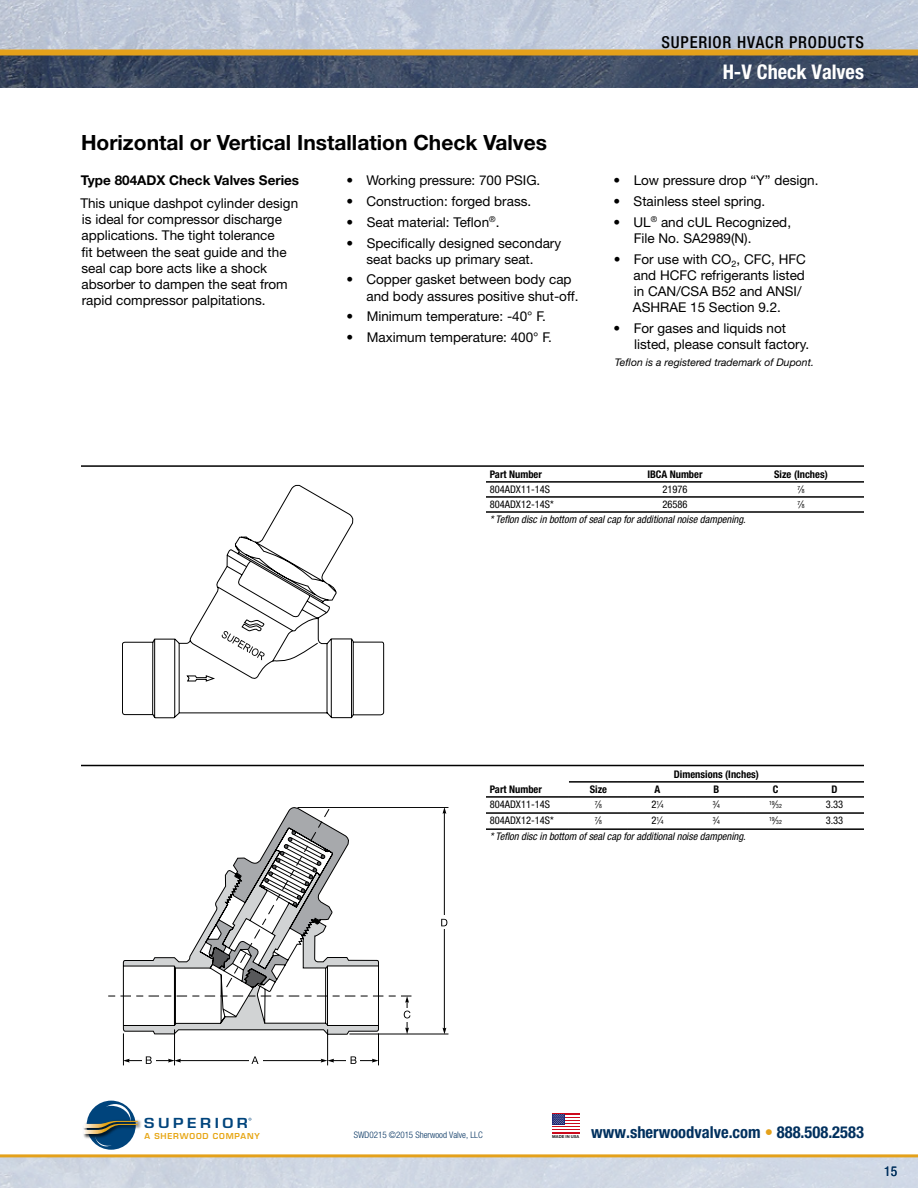
<style>
.page{position:relative;width:918px;height:1188px;background:#fff}
.page>*{position:absolute;margin:0;border:0;box-sizing:border-box;transform-origin:0 0}
.t1{font:700 21px "Helvetica Neue LT Std";color:#000}
.t2{font:700 condensed 20.25px "Helvetica Neue LT Std";color:#fff}
.t3{font:700 condensed 16.5px "Helvetica Neue LT Std";color:#00305e}
.t4{font:500 condensed 16.5px "Helvetica Neue LT Std";letter-spacing:.05em;color:#000}
.t5{font:13.5px/16.2px "Helvetica Neue LT Std";color:#000}
.t6{font:700 13.5px "Helvetica Neue LT Std";color:#000}
.t7{font:600 13.5px "Eurostile";letter-spacing:.23em;color:#00447c;scale:1.13 1}
.t8{font:condensed 13.5px "Helvetica Neue LT Std";color:#00305e}
.t9{font:italic condensed 10.5px "Helvetica Neue LT Std";color:#000}
.t10{font:condensed 10.5px "Helvetica Neue LT Std";color:#000}
.t11{font:700 condensed 10.5px "Helvetica Neue LT Std";color:#000}
.t12{font:italic 10.5px "Helvetica Neue LT Std";color:#000}
.t13{font:300 condensed 9px "Helvetica Neue LT Std";color:#00305e}
.t14{font:600 7.95px "Eurostile";letter-spacing:.1em;color:#e7a614}
.t15{font:condensed 5.7px "Helvetica Neue LT Std";color:#000}
.t16{font:700 4.05px "Helvetica Neue LT Std";color:#1a171b}
.s1{font-size:10.5px}
.s2{font-size:5.7px}
.s3{color:#e4a11b}
</style>
<div class="page">
<img style="left:0;top:56px;width:918px;height:32px">
<svg style="left:0;top:0;width:918px;height:50px;background:#c2cad9"></svg>
<div style="left:0;top:50px;width:918px;height:6px;background:#e4a11b"></div>
<hr style="left:0;top:1154px;width:918px;height:3px;background:#e4a11b">
<svg style="left:87px;top:1101px;width:49px;height:49px"></svg>
<svg style="left:100px;top:1104px;width:31px;height:31px"></svg>
<div style="left:92px;top:1106px;width:39px;height:33px;background:#00447c;border-radius:50%"></div>
<div style="left:95px;top:1122px;width:27px;height:24px;background:#00447c;border-radius:50%"></div>
<img style="left:83px;top:1119px;width:58px;height:21px">
<svg style="left:83px;top:1121px;width:55px;height:13px"></svg>
<div style="left:552px;top:1114px;width:27px;height:20px;background:#cc091c"></div>
<svg style="left:552px;top:1114px;width:27px;height:18px"></svg>
<svg style="left:122px;top:485px;width:262px;height:233px"></svg>
<svg style="left:222px;top:631px;width:43px;height:29px"></svg>
<svg style="left:123px;top:807px;width:322px;height:259px"></svg>
<div style="left:438px;top:916px;width:13px;height:13px;background:#fff"></div>
<svg style="left:401px;top:1008px;width:13px;height:13px"></svg>
<div style="left:347px;top:1054px;width:13px;height:13px;background:#fff"></div>
<div style="left:249px;top:1054px;width:13px;height:13px;background:#fff"></div>
<div style="left:142px;top:1054px;width:13px;height:13px;background:#fff"></div>
<hr style="left:298px;top:807px;width:150px;height:1px;background:#000">
<hr style="left:349px;top:1034px;width:99px;height:1px;background:#000">
<svg style="left:108px;top:808px;width:304px;height:189px"></svg>
<svg style="left:441px;top:919px;width:6px;height:7px"></svg>
<svg style="left:404px;top:1011px;width:6px;height:7px"></svg>
<svg style="left:351px;top:1056px;width:6px;height:8px"></svg>
<svg style="left:252px;top:1056px;width:7px;height:8px"></svg>
<svg style="left:146px;top:1056px;width:6px;height:8px"></svg>
<svg style="left:443px;top:807px;width:3px;height:7px"></svg>
<svg style="left:443px;top:1028px;width:3px;height:6px"></svg>
<svg style="left:405px;top:996px;width:4px;height:7px"></svg>
<svg style="left:405px;top:1028px;width:4px;height:6px"></svg>
<svg style="left:372px;top:1059px;width:7px;height:4px"></svg>
<svg style="left:321px;top:1059px;width:13px;height:4px"></svg>
<svg style="left:123px;top:1059px;width:7px;height:4px"></svg>
<svg style="left:168px;top:1059px;width:13px;height:4px"></svg>
<hr style="left:81px;top:465px;width:783px;height:2px;background:#000">
<hr style="left:81px;top:765px;width:783px;height:1px;background:#000">
<hr style="left:486px;top:481px;width:126px;height:2px;background:#000">
<hr style="left:612px;top:481px;width:126px;height:2px;background:#000">
<hr style="left:738px;top:481px;width:126px;height:2px;background:#000">
<hr style="left:486px;top:496px;width:126px;height:2px;background:#000">
<hr style="left:486px;top:511px;width:126px;height:2px;background:#000">
<hr style="left:612px;top:496px;width:126px;height:2px;background:#000">
<hr style="left:612px;top:511px;width:126px;height:2px;background:#000">
<hr style="left:738px;top:496px;width:126px;height:2px;background:#000">
<hr style="left:738px;top:511px;width:126px;height:2px;background:#000">
<hr style="left:486px;top:796px;width:83px;height:2px;background:#000">
<hr style="left:569px;top:796px;width:59px;height:2px;background:#000">
<hr style="left:628px;top:796px;width:59px;height:2px;background:#000">
<hr style="left:687px;top:796px;width:59px;height:2px;background:#000">
<hr style="left:746px;top:796px;width:59px;height:2px;background:#000">
<hr style="left:805px;top:796px;width:59px;height:2px;background:#000">
<hr style="left:486px;top:812px;width:83px;height:2px;background:#000">
<hr style="left:569px;top:812px;width:59px;height:2px;background:#000">
<hr style="left:628px;top:812px;width:59px;height:2px;background:#000">
<hr style="left:687px;top:812px;width:59px;height:2px;background:#000">
<hr style="left:746px;top:812px;width:59px;height:2px;background:#000">
<hr style="left:805px;top:812px;width:59px;height:2px;background:#000">
<hr style="left:486px;top:828px;width:83px;height:2px;background:#000">
<hr style="left:569px;top:828px;width:59px;height:2px;background:#000">
<hr style="left:628px;top:828px;width:59px;height:2px;background:#000">
<hr style="left:687px;top:828px;width:59px;height:2px;background:#000">
<hr style="left:746px;top:828px;width:59px;height:2px;background:#000">
<hr style="left:805px;top:828px;width:59px;height:2px;background:#000">
<hr style="left:569px;top:781px;width:59px;height:2px;background:#000">
<hr style="left:628px;top:781px;width:59px;height:2px;background:#000">
<hr style="left:687px;top:781px;width:59px;height:2px;background:#000">
<hr style="left:746px;top:781px;width:59px;height:2px;background:#000">
<hr style="left:805px;top:781px;width:59px;height:2px;background:#000">
<h1 class="t1" style="left:81px;top:130px;width:468px">Horizontal or Vertical Installation Check Valves</h1>
<p class="t6" style="left:81px;top:172px;width:220px">Type 804ADX Check Valves Series</p>
<p class="t5" style="left:80px;top:195px;width:219px">This unique dashpot cylinder design is ideal for compressor discharge applications. The tight tolerance<br>fit between the seat guide and the seal cap bore acts like a shock absorber to dampen the seat from rapid compressor palpitations.</p>
<p class="t5" style="left:347px;top:172px;width:195px">• Working pressure: 700 PSIG.</p>
<p class="t5" style="left:347px;top:193px;width:186px">• Construction: forged brass.</p>
<p class="t5" style="left:347px;top:214px;width:154px">• Seat material: Teflon<sup>®</sup>.</p>
<p class="t5" style="left:347px;top:234px;width:216px;text-align:center">• Specifically designed secondary seat backs up primary seat.</p>
<p class="t5" style="left:366px;top:271px;width:214px;text-indent:-20px">• Copper gasket between body cap and body assures positive shut-off.</p>
<p class="t5" style="left:347px;top:308px;width:201px">• Minimum temperature: -40° F.</p>
<p class="t5" style="left:347px;top:329px;width:207px">• Maximum temperature: 400° F.</p>
<p class="t4" style="left:662px;top:33px;width:204px">SUPERIOR HVACR PRODUCTS</p>
<h2 class="t2" style="left:723px;top:59px;width:143px">H-V Check Valves</h2>
<p class="t5" style="left:614px;top:172px;width:206px">• Low pressure drop “Y” design.</p>
<p class="t5" style="left:614px;top:193px;width:153px">• Stainless steel spring.</p>
<p class="t5" style="left:634px;top:214px;width:159px;text-indent:-20px">• UL<sup>®</sup> and cUL Recognized,<br>File No. SA2989(N).</p>
<p class="t5" style="left:633px;top:251px;width:175px;text-indent:-19px">• For use with CO<sub>2</sub>, CFC, HFC and HCFC refrigerants listed in CAN/CSA B52 and ANSI/<br>ASHRAE 15 Section 9.2.</p>
<p class="t5" style="left:634px;top:320px;width:177px;text-indent:-20px">• For gases and liquids not listed, please consult factory.</p>
<p class="t12" style="left:615px;top:356px;width:201px">Teflon is a registered trademark of Dupont.</p>
<p class="t11" style="left:490px;top:468px;width:54px">Part Number</p>
<p class="t11" style="left:647px;top:468px;width:57px">IBCA Number</p>
<p class="t11" style="left:774px;top:468px;width:55px">Size (Inches)</p>
<p class="t10" style="left:490px;top:483px;width:62px">804ADX11-14S</p>
<p class="t10" style="left:662px;top:483px;width:27px">21976</p>
<p class="t15" style="left:797px;top:486px;width:9px">7<span class="s1">⁄</span>8</p>
<p class="t10" style="left:490px;top:498px;width:66px">804ADX12-14S*</p>
<p class="t10" style="left:662px;top:498px;width:27px">26586</p>
<p class="t15" style="left:797px;top:501px;width:9px">7<span class="s1">⁄</span>8</p>
<p class="t9" style="left:490px;top:513px;width:258px">* Teflon disc in bottom of seal cap for additional noise dampening.</p>
<p class="t11" style="left:674px;top:768px;width:87px">Dimensions (Inches)</p>
<p class="t11" style="left:490px;top:783px;width:54px">Part Number</p>
<p class="t11" style="left:590px;top:783px;width:19px">Size</p>
<p class="t11" style="left:655px;top:783px;width:7px">A</p>
<p class="t11" style="left:714px;top:783px;width:7px">B</p>
<p class="t11" style="left:773px;top:783px;width:7px">C</p>
<p class="t11" style="left:831px;top:783px;width:8px">D</p>
<p class="t10" style="left:490px;top:798px;width:62px">804ADX11-14S</p>
<p class="t15" style="left:595px;top:801px;width:9px">7<span class="s1">⁄</span>8</p>
<p class="t10" style="left:651px;top:798px;width:14px">2<sup>1</sup>⁄<span class="s2">4</span></p>
<p class="t15" style="left:713px;top:801px;width:9px">3<span class="s1">⁄</span>4</p>
<p class="t15" style="left:769px;top:801px;width:14px">19<span class="s1">⁄</span>32</p>
<p class="t10" style="left:826px;top:798px;width:19px">3.33</p>
<p class="t10" style="left:490px;top:815px;width:66px">804ADX12-14S*</p>
<p class="t15" style="left:595px;top:817px;width:9px">7<span class="s1">⁄</span>8</p>
<p class="t10" style="left:651px;top:815px;width:14px">2<sup>1</sup>⁄<span class="s2">4</span></p>
<p class="t15" style="left:713px;top:817px;width:9px">3<span class="s1">⁄</span>4</p>
<p class="t15" style="left:769px;top:817px;width:14px">19<span class="s1">⁄</span>32</p>
<p class="t10" style="left:826px;top:815px;width:19px">3.33</p>
<p class="t9" style="left:490px;top:831px;width:258px">* Teflon disc in bottom of seal cap for additional noise dampening.</p>
<p class="t7" style="left:144px;top:1114px;width:93px">SUPERIOR</p>
<p class="t14" style="left:144px;top:1131px;width:117px">A SHERWOOD COMPANY</p>
<p class="t13" style="left:354px;top:1130px;width:131px">SWD0215 ©2015 Sherwood Valve, LLC</p>
<p class="t16" style="left:552px;top:1134px;width:29px">MADE IN USA</p>
<p class="t3" style="left:591px;top:1122px;width:274px">www.sherwoodvalve.com <span class="s3">•</span> 888.508.2583</p>
<p class="t8" style="left:884px;top:1163px;width:14px">15</p>
</div>
